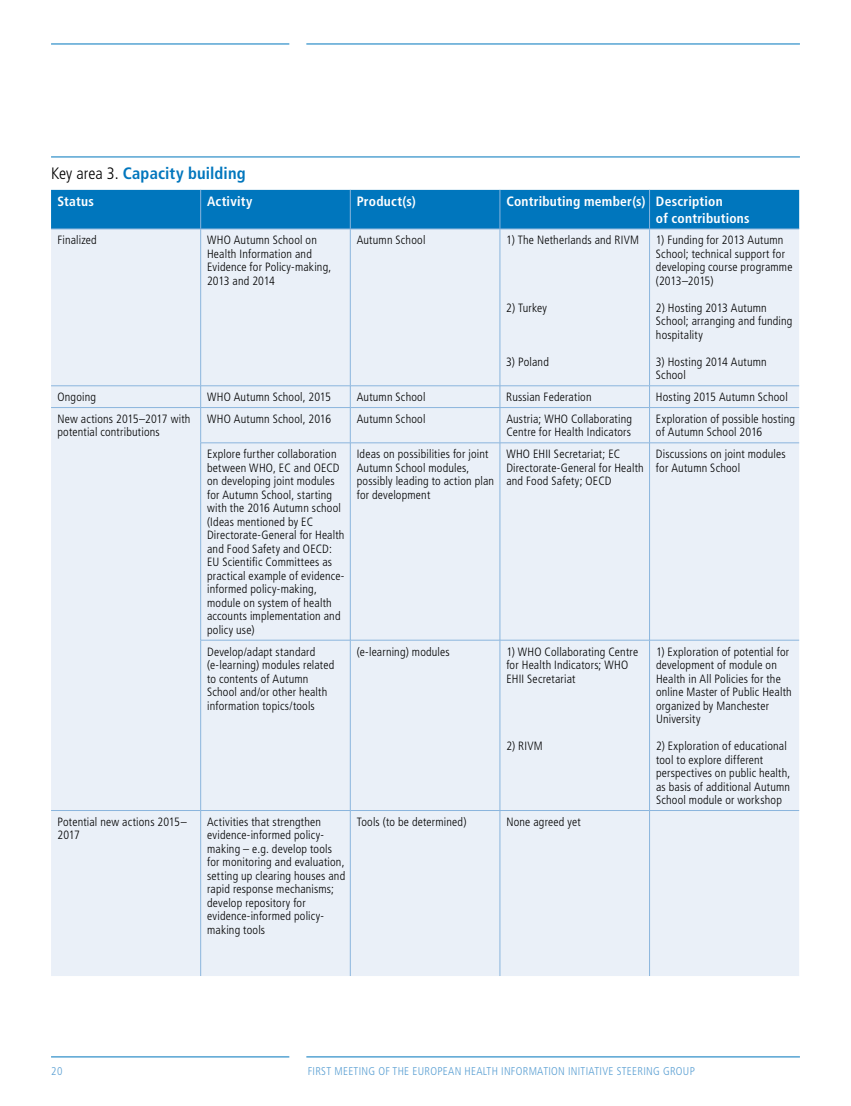
<style>
.page{position:relative;width:851px;height:1106px;background:#fff}
.page>*{position:absolute;margin:0;border:0;box-sizing:border-box;transform-origin:0 0}
.t1{font:700 condensed 16.5px "Frutiger LT Std";letter-spacing:.01em;color:#0076bd}
.t2{font:700 condensed 13.5px/16.2px "Frutiger LT Std";letter-spacing:.02em;color:#fff}
.t3{font:300 condensed 12px/13.5px "Frutiger LT Std";letter-spacing:.015em;color:#000}
.t4{font:300 condensed 12px/13.5px "Frutiger LT Std";letter-spacing:-.02em;color:#000}
.t5{font:300 condensed 11.25px "Frutiger LT Std";letter-spacing:.025em;color:#589ed2}
.s1{font-weight:300;color:#000}
</style>
<div class="page">
<hr style="left:51px;top:1056px;width:238px;height:1px;background:#0076bd">
<hr style="left:51px;top:44px;width:238px;height:1px;background:#0076bd">
<hr style="left:306px;top:1056px;width:493px;height:1px;background:#0076bd">
<hr style="left:306px;top:44px;width:493px;height:1px;background:#0076bd">
<div style="left:51px;top:190px;width:748px;height:39px;background:#0076bd"></div>
<div style="left:51px;top:230px;width:748px;height:746px;background:#eaf0f8"></div>
<hr style="left:200px;top:190px;width:1px;height:39px;background:#8ab5dd">
<hr style="left:350px;top:190px;width:1px;height:39px;background:#8ab5dd">
<hr style="left:499px;top:190px;width:1px;height:39px;background:#8ab5dd">
<hr style="left:649px;top:190px;width:1px;height:39px;background:#8ab5dd">
<hr style="left:51px;top:229px;width:150px;height:1px;background:#8ab5dd">
<hr style="left:201px;top:229px;width:149px;height:1px;background:#8ab5dd">
<hr style="left:200px;top:229px;width:1px;height:156px;background:#8ab5dd">
<hr style="left:350px;top:229px;width:150px;height:1px;background:#8ab5dd">
<hr style="left:350px;top:229px;width:1px;height:156px;background:#8ab5dd">
<hr style="left:500px;top:229px;width:149px;height:1px;background:#8ab5dd">
<hr style="left:499px;top:229px;width:1px;height:156px;background:#8ab5dd">
<hr style="left:649px;top:229px;width:150px;height:1px;background:#8ab5dd">
<hr style="left:649px;top:229px;width:1px;height:156px;background:#8ab5dd">
<hr style="left:51px;top:385px;width:150px;height:1px;background:#8ab5dd">
<hr style="left:201px;top:385px;width:149px;height:1px;background:#8ab5dd">
<svg style="left:200px;top:386px;width:1px;height:21px"></svg>
<hr style="left:350px;top:385px;width:150px;height:1px;background:#8ab5dd">
<svg style="left:350px;top:386px;width:1px;height:21px"></svg>
<hr style="left:500px;top:385px;width:149px;height:1px;background:#8ab5dd">
<svg style="left:499px;top:386px;width:1px;height:21px"></svg>
<hr style="left:649px;top:385px;width:150px;height:1px;background:#8ab5dd">
<svg style="left:649px;top:386px;width:1px;height:21px"></svg>
<hr style="left:51px;top:407px;width:150px;height:1px;background:#8ab5dd">
<hr style="left:201px;top:407px;width:149px;height:1px;background:#8ab5dd">
<hr style="left:200px;top:408px;width:1px;height:34px;background:#8ab5dd">
<hr style="left:350px;top:407px;width:150px;height:1px;background:#8ab5dd">
<hr style="left:350px;top:408px;width:1px;height:34px;background:#8ab5dd">
<hr style="left:500px;top:407px;width:149px;height:1px;background:#8ab5dd">
<hr style="left:499px;top:408px;width:1px;height:34px;background:#8ab5dd">
<hr style="left:649px;top:407px;width:150px;height:1px;background:#8ab5dd">
<hr style="left:649px;top:408px;width:1px;height:34px;background:#8ab5dd">
<hr style="left:200px;top:442px;width:150px;height:1px;background:#8ab5dd">
<hr style="left:200px;top:443px;width:1px;height:197px;background:#8ab5dd">
<hr style="left:350px;top:442px;width:150px;height:1px;background:#8ab5dd">
<hr style="left:350px;top:443px;width:1px;height:197px;background:#8ab5dd">
<hr style="left:500px;top:442px;width:149px;height:1px;background:#8ab5dd">
<hr style="left:499px;top:443px;width:1px;height:197px;background:#8ab5dd">
<hr style="left:649px;top:442px;width:150px;height:1px;background:#8ab5dd">
<hr style="left:649px;top:443px;width:1px;height:197px;background:#8ab5dd">
<hr style="left:200px;top:640px;width:150px;height:1px;background:#8ab5dd">
<hr style="left:200px;top:640px;width:1px;height:170px;background:#8ab5dd">
<hr style="left:350px;top:640px;width:150px;height:1px;background:#8ab5dd">
<hr style="left:350px;top:640px;width:1px;height:170px;background:#8ab5dd">
<hr style="left:500px;top:640px;width:149px;height:1px;background:#8ab5dd">
<hr style="left:499px;top:640px;width:1px;height:170px;background:#8ab5dd">
<hr style="left:649px;top:640px;width:150px;height:1px;background:#8ab5dd">
<hr style="left:649px;top:640px;width:1px;height:170px;background:#8ab5dd">
<hr style="left:51px;top:810px;width:150px;height:1px;background:#8ab5dd">
<hr style="left:201px;top:810px;width:149px;height:1px;background:#8ab5dd">
<hr style="left:200px;top:810px;width:1px;height:166px;background:#8ab5dd">
<hr style="left:350px;top:810px;width:150px;height:1px;background:#8ab5dd">
<hr style="left:350px;top:810px;width:1px;height:166px;background:#8ab5dd">
<hr style="left:500px;top:810px;width:149px;height:1px;background:#8ab5dd">
<hr style="left:499px;top:810px;width:1px;height:166px;background:#8ab5dd">
<hr style="left:649px;top:810px;width:150px;height:1px;background:#8ab5dd">
<hr style="left:649px;top:810px;width:1px;height:166px;background:#8ab5dd">
<hr style="left:51px;top:157px;width:748px;height:1px;background:#0076bd">
<h1 class="t1" style="left:51px;top:163px;width:196px"><span class="s1">Key area 3.</span> Capacity building</h1>
<p class="t2" style="left:57px;top:194px;width:38px">Status</p>
<p class="t2" style="left:207px;top:194px;width:47px">Activity</p>
<p class="t2" style="left:356px;top:194px;width:60px">Product(s)</p>
<p class="t2" style="left:656px;top:194px;width:95px;text-indent:-150px">Contributing member(s) Description<br>of contributions</p>
<p class="t3" style="left:57px;top:234px;width:41px">Finalized</p>
<p class="t3" style="left:207px;top:234px;width:126px">WHO Autumn School on<br>Health I nformation and<br>Evidence for Policy-making,<br>2013 and 2014</p>
<p class="t3" style="left:356px;top:234px;width:70px">Autumn School</p>
<p class="t3" style="left:506px;top:234px;width:111px">1) The Netherlands and RIVM</p>
<p class="t3" style="left:506px;top:301px;width:42px">2) Turkey</p>
<p class="t3" style="left:655px;top:234px;width:138px">1) Funding for 2013 Autumn<br>School; technical support for developing course programme (2013–2015)</p>
<p class="t3" style="left:655px;top:301px;width:138px">2) Hosting 2013 Autumn<br>School; arranging and funding hospitality</p>
<p class="t3" style="left:655px;top:355px;width:112px">3) Hosting 2014 Autumn<br>School</p>
<p class="t3" style="left:506px;top:355px;width:44px">3) Poland</p>
<p class="t3" style="left:57px;top:390px;width:40px">Ongoing</p>
<p class="t3" style="left:207px;top:390px;width:125px">WHO Autumn School, 2015</p>
<p class="t3" style="left:356px;top:390px;width:70px">Autumn School</p>
<p class="t3" style="left:506px;top:390px;width:87px">Russian Federation</p>
<p class="t3" style="left:655px;top:390px;width:133px">Hosting 2015 Autumn School</p>
<p class="t3" style="left:57px;top:412px;width:134px">New actions 2015–2017 with potential contributions</p>
<p class="t3" style="left:207px;top:412px;width:126px">WHO Autumn School, 2016</p>
<p class="t3" style="left:356px;top:412px;width:70px">Autumn School</p>
<p class="t3" style="left:506px;top:412px;width:127px">Austria; WHO Collaborating<br>Centre for H ealth I ndicators</p>
<p class="t3" style="left:655px;top:412px;width:141px">Exploration of possible hosting of Autumn School 2016</p>
<p class="t3" style="left:207px;top:447px;width:139px">Explore further collaboration between WHO , EC and OE CD on developing joint modules for Autumn School, starting with the 2016 Autumn school (Ideas mentioned by EC<br>Directorate-General for Health and Food Safety and OE CD:<br>EU Scientific Committees as practical example of evidence&shy;informed policy-making, module on system of health accounts implementation and policy use)</p>
<p class="t3" style="left:356px;top:447px;width:139px">Ideas on possibilities for joint<br>Autumn School modules, possibly leading to action plan for development</p>
<p class="t3" style="left:506px;top:447px;width:29px">WHO EHII</p>
<p class="t3" style="left:506px;top:447px;width:139px;text-indent:48px">Secretariat; EC<br>Directorate-General for Health and Food Safety; OE CD</p>
<p class="t3" style="left:656px;top:447px;width:131px">Discussions on joint modules for Autumn School</p>
<p class="t3" style="left:207px;top:645px;width:129px">Develop/adapt standard (e-learning) modules related to contents of Autumn<br>School and/or other health information topics/tools</p>
<p class="t3" style="left:357px;top:645px;width:94px">(e-learning) modules</p>
<p class="t3" style="left:506px;top:645px;width:133px">1) WHO Collaborating Centre for Health I ndicators; WHO<br>EHII</p>
<p class="t3" style="left:527px;top:672px;width:50px">Secretariat</p>
<p class="t3" style="left:506px;top:739px;width:15px">2) RIVM</p>
<p class="t4" style="left:57px;top:815px;width:131px">Potential new actions 2015–<br>2017</p>
<p class="t3" style="left:207px;top:815px;width:139px">Activities that strengthen evidence-informed policy&shy;making – e.g. develop tools for monitoring and evaluation, setting up clearing houses and rapid response mechanisms; develop repository for evidence-informed policy&shy;making tools</p>
<p class="t3" style="left:357px;top:815px;width:111px">Tools (to be determined)</p>
<p class="t3" style="left:506px;top:815px;width:76px">None agreed yet</p>
<p class="t3" style="left:656px;top:645px;width:137px">1) Exploration of potential for development of module on<br>Health in All Policies for the online Master of Public Health organized by Manchester<br>U niversity</p>
<p class="t3" style="left:656px;top:739px;width:136px">2) Exploration of educational tool to explore different perspectives on public health, as basis of additional Autumn<br>School module or workshop</p>
<p class="t5" style="left:51px;top:1064px;width:13px">20</p>
<p class="t5" style="left:308px;top:1064px;width:388px">First meeting of the European H ealth I nformation I nitiative Steering Group</p>
</div>
